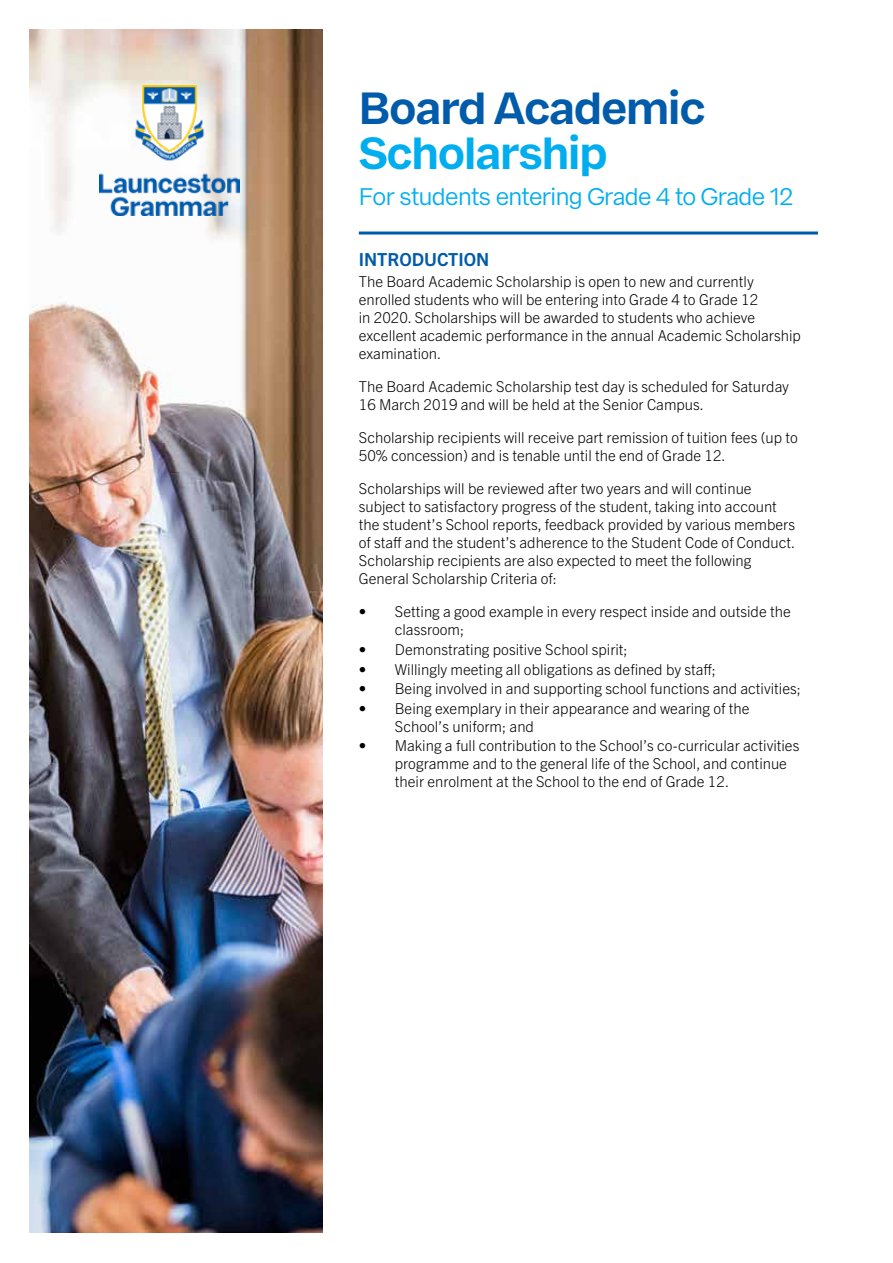
<style>
.page{position:relative;width:893px;height:1263px;background:#fff}
.page>*{position:absolute;margin:0;border:0;box-sizing:border-box;transform-origin:0 0}
.t1{font:700 45px "Franca DEMO";letter-spacing:-.025em;color:#005baa}
.t2{font:700 45px "Franca DEMO";letter-spacing:-.025em;color:#00aeef}
.t3{font:24px "Franca DEMO";letter-spacing:-.025em;color:#00aeef}
.t4{font:700 18px "Trade Gothic Next LT Pro";color:#005baa}
.t5{font:300 15px/18px "Trade Gothic Next LT Pro";color:#000}
</style>
<div class="page">
<hr style="left:359px;top:231px;width:459px;height:3px;background:#005baa">
<img style="left:29px;top:29px;width:294px;height:1203px">
<img style="left:99px;top:86px;width:141px;height:129px">
<h1 class="t1" style="left:359px;top:89px;width:348px">Board Academic</h1>
<h1 class="t2" style="left:359px;top:134px;width:251px">Scholarship</h1>
<h2 class="t3" style="left:359px;top:187px;width:436px">For students entering Grade 4 to Grade 12</h2>
<p class="t4" style="left:359px;top:247px;width:132px">INTRODUCTION</p>
<p class="t5" style="left:359px;top:272px;width:443px">The Board Academic Scholarship is open to new and currently enrolled students who will be entering into Grade 4 to Grade 12<br>in 2020. Scholarships will be awarded to students who achieve excellent academic performance in the annual Academic Scholarship examination.</p>
<p class="t5" style="left:359px;top:377px;width:432px">The Board Academic Scholarship test day is scheduled for Saturday<br>16 March 2019 and will be held at the Senior Campus.</p>
<p class="t5" style="left:359px;top:428px;width:441px">Scholarship recipients will receive part remission of tuition fees (up to<br>50% concession) and is tenable until the end of Grade 12.</p>
<p class="t5" style="left:359px;top:479px;width:438px">Scholarships will be reviewed after two years and will continue subject to satisfactory progress of the student, taking into account the student’s School reports, feedback provided by various members of staff and the student’s adherence to the Student Code of Conduct.<br>Scholarship recipients are also expected to meet the following General Scholarship Criteria of:</p>
<p class="t5" style="left:395px;top:602px;width:397px;text-indent:-36px">• Setting a good example in every respect inside and outside the classroom;</p>
<p class="t5" style="left:359px;top:639px;width:270px">• Demonstrating positive School spirit;</p>
<p class="t5" style="left:359px;top:659px;width:359px">• Willingly meeting all obligations as defined by staff;</p>
<p class="t5" style="left:359px;top:678px;width:444px">• Being involved in and supporting school functions and activities;</p>
<p class="t5" style="left:395px;top:698px;width:356px;text-indent:-36px">• Being exemplary in their appearance and wearing of the<br>School’s uniform; and</p>
<p class="t5" style="left:395px;top:735px;width:406px;text-indent:-36px">• Making a full contribution to the School’s co-curricular activities programme and to the general life of the School, and continue their enrolment at the School to the end of Grade 12.</p>
</div>
